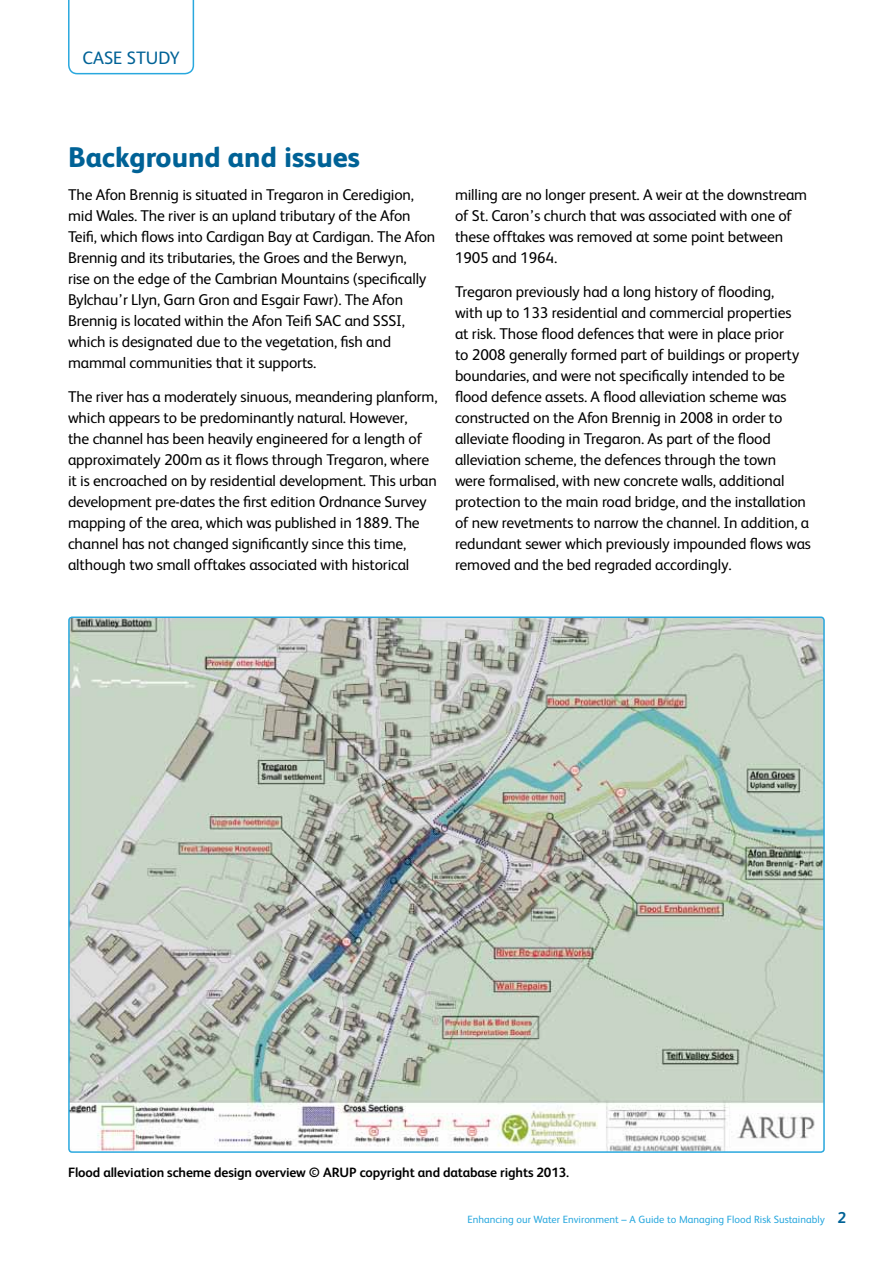
<style>
.page{position:relative;width:893px;height:1263px;background:#fff}
.page>*{position:absolute;margin:0;border:0;box-sizing:border-box;transform-origin:0 0}
.t1{font:800 28.5px "FS Albert";color:#006296}
.t2{font:18px "FS Albert";color:#006296}
.t3{font:15.6px/21px "FS Albert";letter-spacing:-.01em;color:#000}
.t4{font:700 13.5px "FS Albert";letter-spacing:-.01em;color:#000}
.t5{font:10.5px "FS Albert";color:#29a8de}
.s1{font-weight:700;font-size:15.75px;color:#006296}
</style>
<div class="page">
<svg style="left:68px;top:0;width:126px;height:74px"></svg>
<img style="left:71px;top:619px;width:751px;height:531px">
<p class="t2" style="left:83px;top:47px;width:99px">CASE STUDY</p>
<h1 class="t1" style="left:68px;top:136px;width:294px">Background and issues</h1>
<p class="t3" style="left:68px;top:184px;width:369px">The Afon Brennig is situated in Tregaron in Ceredigion, mid Wales. The river is an upland tributary of the Afon Teifi, which flows into Cardigan Bay at Cardigan. The Afon Brennig and its tributaries, the Groes and the Berwyn,<br>rise on the edge of the Cambrian Mountains (specifically Bylchau’r Llyn, Garn Gron and Esgair Fawr). The Afon Brennig is located within the Afon Teifi SAC and SSSI, which is designated due to the vegetation, fish and mammal communities that it supports.</p>
<p class="t3" style="left:68px;top:386px;width:371px">The river has a moderately sinuous, meandering planform, which appears to be predominantly natural. However,<br>the channel has been heavily engineered for a length of approximately 200m as it flows through Tregaron, where it is encroached on by residential development. This urban development pre-dates the first edition Ordnance Survey mapping of the area, which was published in 1889. The channel has not changed significantly since this time, although two small offtakes associated with historical</p>
<p class="t3" style="left:455px;top:184px;width:354px">milling are no longer present. A weir at the downstream of St. Caron’s church that was associated with one of these offtakes was removed at some point between 1905 and 1964.</p>
<p class="t3" style="left:455px;top:281px;width:358px">Tregaron previously had a long history of flooding,<br>with up to 133 residential and commercial properties<br>at risk. Those flood defences that were in place prior<br>to 2008 generally formed part of buildings or property boundaries, and were not specifically intended to be flood defence assets. A flood alleviation scheme was constructed on the Afon Brennig in 2008 in order to alleviate flooding in Tregaron. As part of the flood alleviation scheme, the defences through the town<br>were formalised, with new concrete walls, additional protection to the main road bridge, and the installation of new revetments to narrow the channel. In addition, a redundant sewer which previously impounded flows was removed and the bed regraded accordingly.</p>
<p class="t4" style="left:68px;top:1165px;width:503px">Flood alleviation scheme design overview © ARUP copyright and database rights 2013.</p>
<p class="t5" style="left:467px;top:1213px;width:380px">Enhancing our Water Environment – A Guide to Managing Flood Risk Sustainably <span class="s1">2</span></p>
</div>
